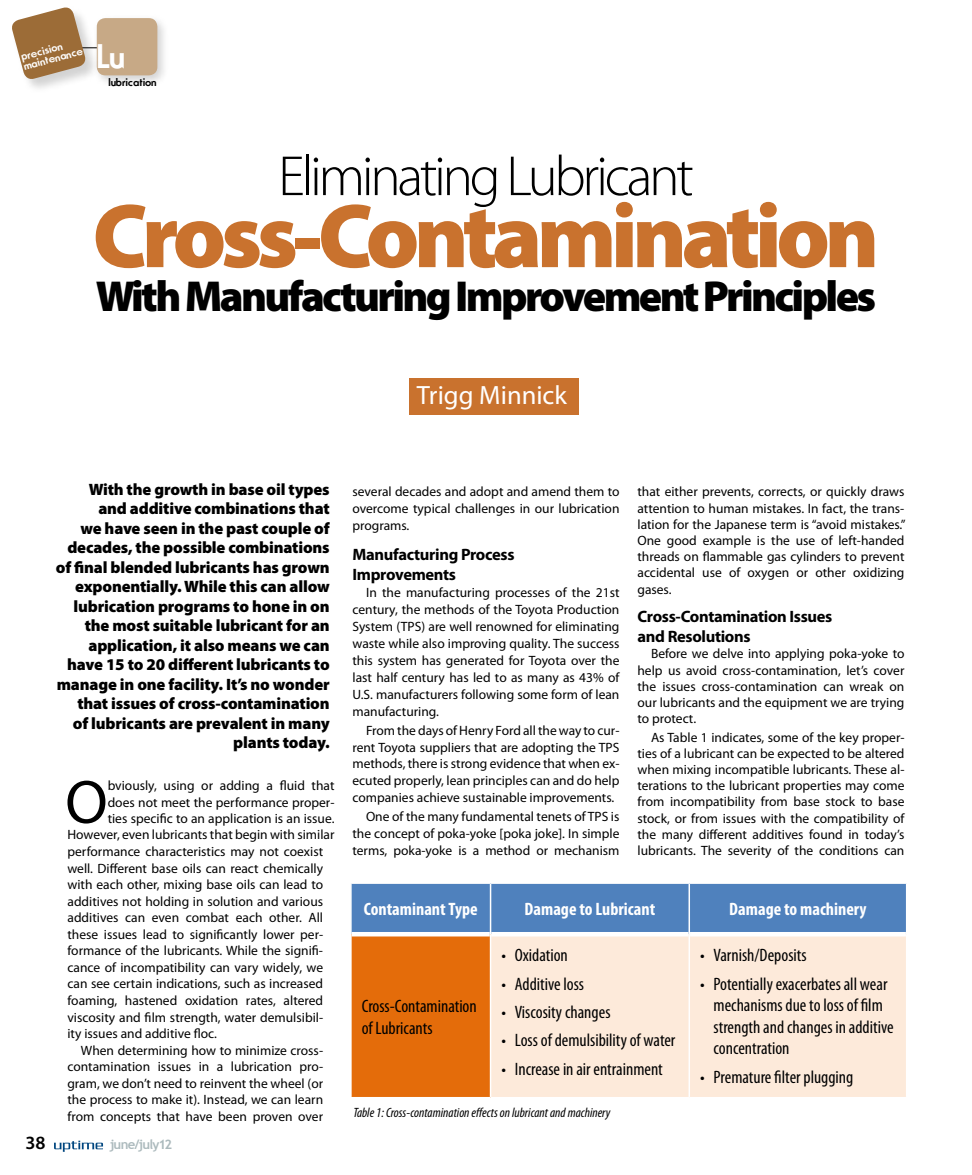
<style>
.page{position:relative;width:972px;height:1175px;background:#fff}
.page>*{position:absolute;margin:0;border:0;box-sizing:border-box;transform-origin:0 0}
.t1{font:900 91.5px "Myriad Pro";letter-spacing:-.06em;color:#c9722e}
.t2{font:61.5px "Myriad Pro";color:#000}
.t3{font:300 57px "Myriad Pro";letter-spacing:-.06em;color:#000}
.t4{font:900 43.5px "Myriad Pro";letter-spacing:-.06em;color:#000}
.t5{font:700 32.25px "Movement";color:#fff}
.t6{font:26.55px "Myriad Pro";color:#fff}
.t7{font:600 18.75px "Myriad Pro";color:#000}
.t8{font:condensed 18px/21.6px "Myriad Pro";color:#000}
.t9{font:700 condensed 18px "Myriad Pro";color:#fff}
.t10{font:900 16.5px/19.5px "Myriad Pro";letter-spacing:-.01em;color:#000;text-align:right}
.t11{font:700 16.5px/20.5px "Myriad Pro";letter-spacing:-.02em;color:#000}
.t12{font:13.5px/16.2px "Myriad Pro";color:#000;text-align:justify}
.t13{font:italic condensed 13.5px "Myriad Pro";color:#000}
.t14{font:700 13.05px "Trebuchet MS";letter-spacing:-.065em;color:#acbabd}
.t15{font:700 10.8px/10.1px "Movement";color:#fff}
.t16{font:700 10.8px "Movement";letter-spacing:-.02em;color:#000}
</style>
<div class="page">
<svg style="left:54px;top:1140px;width:49px;height:11px"></svg>
<div style="left:92px;top:13px;width:77px;height:74px;background:#000;opacity:.18"></div>
<div style="left:97px;top:18px;width:60px;height:57px;background:#c7a986;border-radius:9px"></div>
<div style="left:11px;top:6px;width:89px;height:88px;background:#000;opacity:.18"></div>
<svg style="left:11px;top:6px;width:86px;height:75px"></svg>
<div style="left:410px;top:378px;width:169px;height:36px;background:#c9722e"></div>
<div style="left:352px;top:884px;width:554px;height:48px;background:#4f81bd"></div>
<div style="left:351px;top:934px;width:140px;height:163px;background:#e46c0a"></div>
<div style="left:491px;top:936px;width:415px;height:160px;background:#fdeada"></div>
<hr style="left:352px;top:932px;width:138px;height:4px;background:#fff">
<hr style="left:350px;top:1096px;width:141px;height:2px;background:#fff">
<hr style="left:350px;top:934px;width:2px;height:162px;background:#fff">
<hr style="left:490px;top:883px;width:1px;height:51px;background:#fff">
<hr style="left:689px;top:883px;width:1px;height:51px;background:#fff">
<hr style="left:490px;top:934px;width:1px;height:162px;background:#fff">
<hr style="left:689px;top:934px;width:1px;height:162px;background:#fff">
<p class="t15" style="left:20px;top:52px;width:63px;rotate:-15deg">precision maintenance</p>
<h3 class="t5" style="left:97px;top:36px;width:31px">Lu</h3>
<p class="t16" style="left:109px;top:76px;width:49px">lubrication</p>
<h3 class="t3" style="left:278px;top:145px;width:417px">Eliminating Lubricant</h3>
<h1 class="t1" style="left:93px;top:175px;width:788px">Cross-Contamination</h1>
<h3 class="t4" style="left:96px;top:267px;width:782px">With Manufacturing Improvement Principles</h3>
<h3 class="t6" style="left:417px;top:378px;width:151px">Trigg Minnick</h3>
<p class="t10" style="left:56px;top:479px;width:275px">With the growth in base oil types<br>and additive combinations that<br>we have seen in the past couple of decades, the possible combinations of final blended lubricants has grown exponentially. While this can allow lubrication programs to hone in on the most suitable lubricant for an application, it also means we can have 15 to 20 different lubricants to manage in one facility. It’s no wonder that issues of cross-contamination<br>of lubricants are prevalent in many plants today.</p>
<h2 class="t2" style="left:65px;top:764px;width:44px">O</h2>
<p class="t12" style="left:108px;top:777px;width:228px">bviously, using or adding a fluid that</p>
<p class="t12" style="left:108px;top:793px;width:228px">does not meet the performance proper-</p>
<p class="t12" style="left:108px;top:810px;width:228px">ties specific to an application is an issue.</p>
<p class="t12" style="left:67px;top:826px;width:268px">However, even lubricants that begin with similar</p>
<p class="t12" style="left:67px;top:843px;width:257px">performance characteristics may not coexist</p>
<p class="t12" style="left:67px;top:859px;width:257px">well. Different base oils can react chemically</p>
<p class="t12" style="left:67px;top:876px;width:257px">with each other, mixing base oils can lead to</p>
<p class="t12" style="left:67px;top:892px;width:257px">additives not holding in solution and various</p>
<p class="t12" style="left:67px;top:909px;width:257px">additives can even combat each other. All</p>
<p class="t12" style="left:67px;top:926px;width:257px">these issues lead to significantly lower per-</p>
<p class="t12" style="left:67px;top:942px;width:257px">formance of the lubricants. While the signifi-</p>
<p class="t12" style="left:67px;top:959px;width:257px">cance of incompatibility can vary widely, we</p>
<p class="t12" style="left:67px;top:975px;width:257px">can see certain indications, such as increased</p>
<p class="t12" style="left:67px;top:992px;width:257px">foaming, hastened oxidation rates, altered</p>
<p class="t12" style="left:67px;top:1008px;width:257px">viscosity and film strength, water demulsibil-</p>
<p class="t12" style="left:67px;top:1025px;width:151px">ity issues and additive floc.</p>
<p class="t12" style="left:81px;top:1041px;width:244px">When determining how to minimize cross-</p>
<p class="t12" style="left:67px;top:1058px;width:257px">contamination issues in a lubrication pro-</p>
<p class="t12" style="left:67px;top:1075px;width:257px">gram, we don’t need to reinvent the wheel (or</p>
<p class="t12" style="left:67px;top:1091px;width:257px">the process to make it). Instead, we can learn</p>
<p class="t12" style="left:67px;top:1108px;width:257px">from concepts that have been proven over</p>
<h3 class="t7" style="left:26px;top:1131px;width:21px">38</h3>
<p class="t14" style="left:110px;top:1136px;width:64px">june/july12</p>
<p class="t12" style="left:352px;top:483px;width:269px;line-height:17px">several decades and adopt and amend them to overcome typical challenges in our lubrication programs.</p>
<p class="t11" style="left:352px;top:543px;width:164px">Manufacturing Process<br>Improvements</p>
<p class="t12" style="left:352px;top:584px;width:269px;line-height:17px;text-indent:14px">In the manufacturing processes of the 21st century, the methods of the Toyota Production System (TPS) are well renowned for eliminating waste while also improving quality. The success this system has generated for Toyota over the last half century has led to as many as 43% of U.S. manufacturers following some form of lean manufacturing.</p>
<p class="t12" style="left:352px;top:721px;width:269px;line-height:17px;text-indent:14px">From the days of Henry Ford all the way to cur&shy;rent Toyota suppliers that are adopting the TPS methods, there is strong evidence that when ex&shy;ecuted properly, lean principles can and do help companies achieve sustainable improvements.</p>
<p class="t12" style="left:352px;top:808px;width:269px;line-height:17px;text-indent:14px">One of the many fundamental tenets of TPS is the concept of poka-yoke [poka joke]. In simple terms, poka-yoke is a method or mechanism</p>
<p class="t12" style="left:637px;top:483px;width:270px">that either prevents, corrects, or quickly draws attention to human mistakes. In fact, the trans&shy;lation for the Japanese term is “avoid mistakes.” One good example is the use of left-handed threads on flammable gas cylinders to prevent accidental use of oxygen or other oxidizing gases.</p>
<p class="t11" style="left:638px;top:606px;width:196px;line-height:19.8px">Cross-Contamination Issues and Resolutions</p>
<p class="t12" style="left:638px;top:645px;width:269px;text-indent:14px">Before we delve into applying poka-yoke to help us avoid cross-contamination, let’s cover the issues cross-contamination can wreak on our lubricants and the equipment we are trying to protect.</p>
<p class="t12" style="left:638px;top:728px;width:269px;text-indent:14px">As Table 1 indicates, some of the key proper&shy;ties of a lubricant can be expected to be altered when mixing incompatible lubricants. These al&shy;terations to the lubricant properties may come from incompatibility from base stock to base stock, or from issues with the compatibility of the many different additives found in today’s lubricants. The severity of the conditions can</p>
<h3 class="t9" style="left:364px;top:897px;width:116px">Contaminant Type</h3>
<h3 class="t9" style="left:525px;top:897px;width:132px">Damage to Lubricant</h3>
<h3 class="t9" style="left:729px;top:897px;width:139px">Damage to machinery</h3>
<h3 class="t8" style="left:362px;top:995px;width:117px">Cross-Contamination of Lubricants</h3>
<h3 class="t8" style="left:501px;top:944px;width:68px">• Oxidation</h3>
<h3 class="t8" style="left:501px;top:972px;width:84px">• Additive loss</h3>
<h3 class="t8" style="left:501px;top:1001px;width:111px">• Viscosity changes</h3>
<h3 class="t8" style="left:501px;top:1029px;width:176px">• Loss of demulsibility of water</h3>
<h3 class="t8" style="left:501px;top:1057px;width:163px">• Increase in air entrainment</h3>
<p class="t13" style="left:353px;top:1104px;width:259px">Table 1: Cross-contamination effects on lubricant and machinery</p>
<h3 class="t8" style="left:700px;top:944px;width:108px">• Varnish/Deposits</h3>
<h3 class="t8" style="left:714px;top:972px;width:181px;text-indent:-14px">• Potentially exacerbates all wear mechanisms due to loss of film strength and changes in additive concentration</h3>
<h3 class="t8" style="left:700px;top:1065px;width:155px">• Premature filter plugging</h3>
</div>
